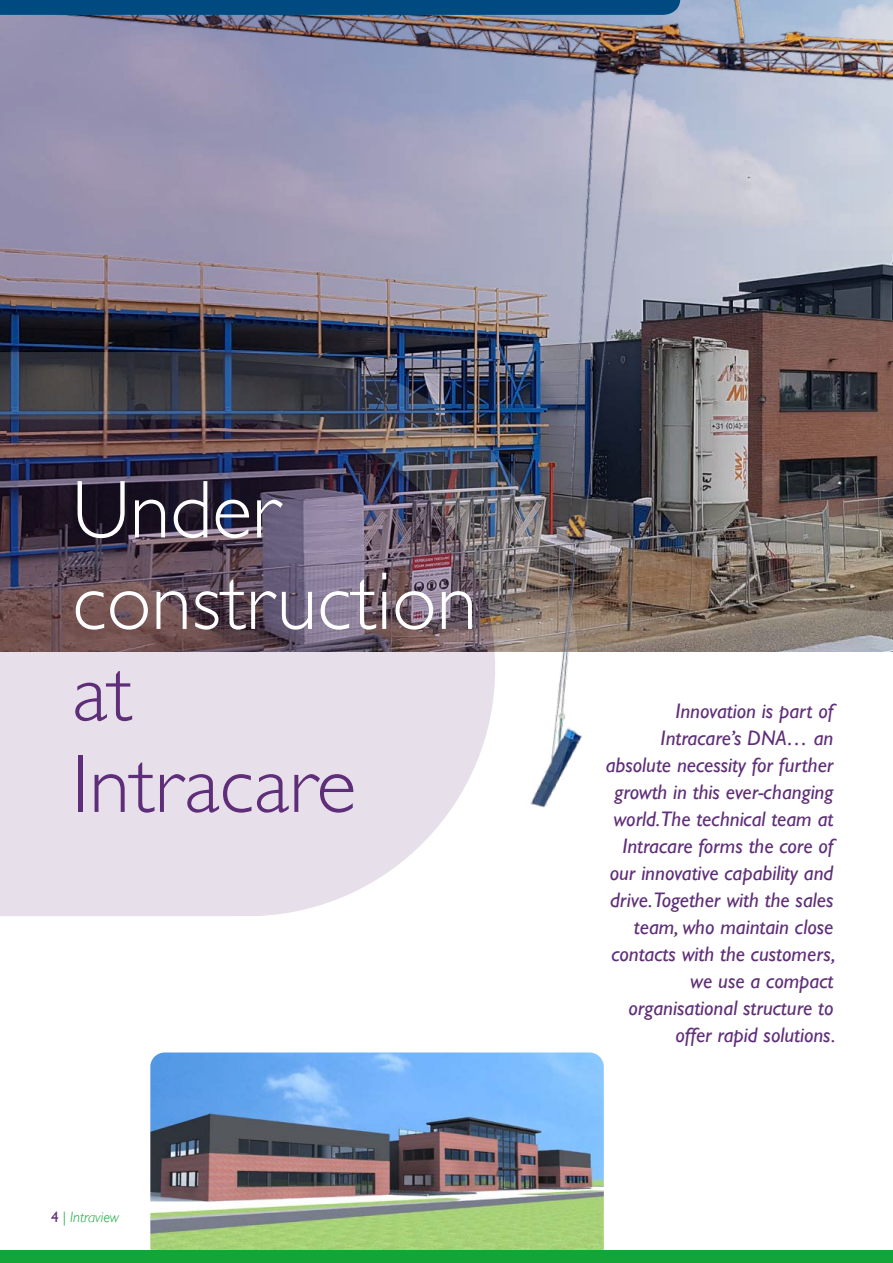
<style>
.page{position:relative;width:893px;height:1263px;background:#fff}
.page>*{position:absolute;margin:0;border:0;box-sizing:border-box;transform-origin:0 0}
.t1{font:300 82.5px/91.5px "Gill Sans";color:#fff}
.t2{font:300 82.5px/91.5px "Gill Sans";color:#5f2e78}
.t3{font:italic 21px/27px "Gill Sans";color:#5f2e78;text-align:right}
.t4{font:italic 300 15px "Gill Sans";color:#13a538}
.s1{font-weight:400;font-style:normal;color:#5f2e78}
.s2{font-style:normal}
</style>
<div class="page">
<img style="left:150px;top:734px;width:454px;height:516px">
<img style="left:0;top:0;width:893px;height:652px">
<img style="left:0;top:352px;width:578px;height:631px">
<img style="left:0;top:419px;width:495px;height:497px">
<div style="left:0;top:1250px;width:893px;height:13px;background:#13a538"></div>
<div style="left:0;top:0;width:680px;height:15px;background:#004a82"></div>
<h1 class="t1" style="left:72px;top:461px;width:406px">Under construction</h1>
<h1 class="t2" style="left:72px;top:644px;width:285px">at<br>Intracare</h1>
<p class="t4" style="left:51px;top:1209px;width:70px"><span class="s1">4</span> <span class="s2">|</span> Intraview</p>
<p class="t3" style="left:606px;top:697px;width:231px">Innovation is part of<br>Intracare’s DNA… an absolute necessity for further growth in this ever-changing world.The technical team at<br>Intracare forms the core of our innovative capability and drive.Together with the sales team, who maintain close contacts with the customers, we use a compact organisational structure to offer rapid solutions.</p>
</div>
